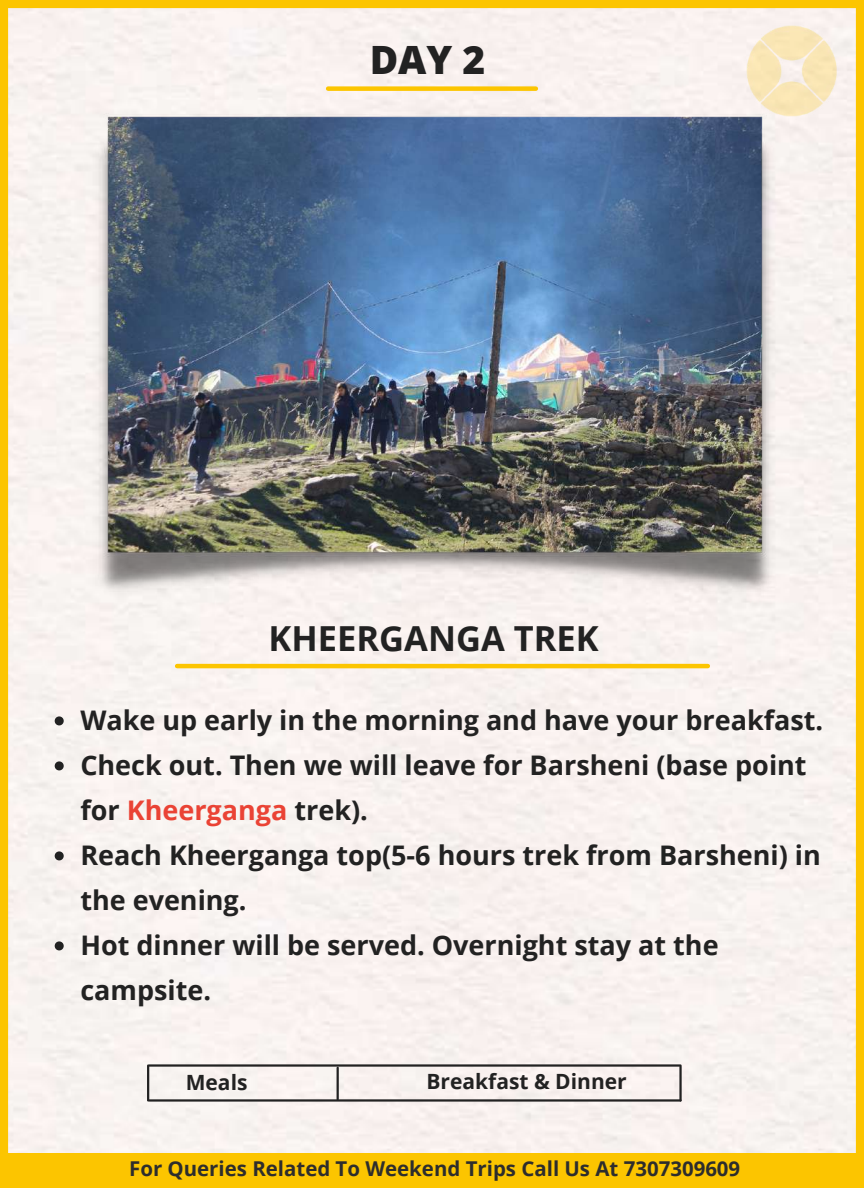
<style>
.page{position:relative;width:864px;height:1188px;background:#f9f2ef}
.page>*{position:absolute;margin:0;border:0;box-sizing:border-box;transform-origin:0 0}
.t1{font:800 39px "Open Sans";color:#222}
.t2{font:700 34.5px "Open Sans";color:#222}
.t3{font:700 27px/45px "Open Sans";color:#222}
.t4{font:700 21px "Open Sans";color:#222}
.t5{font:700 20.4px "Open Sans";color:#2d2d2d}
.s1{color:#ea4335}
</style>
<div class="page">
<div style="left:328px;top:86px;width:208px;height:5px;background:#fcc500"></div>
<hr style="left:177px;top:664px;width:531px;height:4px;background:#fcc500">
<img style="left:743px;top:23px;width:98px;height:97px">
<svg style="left:55px;top:716px;width:9px;height:9px"></svg>
<svg style="left:55px;top:761px;width:9px;height:9px"></svg>
<svg style="left:55px;top:851px;width:9px;height:9px"></svg>
<svg style="left:55px;top:941px;width:9px;height:9px"></svg>
<div style="left:0;top:1153px;width:860px;height:35px;background:#fcc500"></div>
<img style="left:93px;top:108px;width:684px;height:491px">
<hr style="left:147px;top:1066px;width:2px;height:34px;background:#222">
<hr style="left:679px;top:1067px;width:3px;height:33px;background:#222">
<hr style="left:149px;top:1064px;width:532px;height:3px;background:#222">
<hr style="left:337px;top:1068px;width:2px;height:31px;background:#222">
<hr style="left:149px;top:1099px;width:532px;height:3px;background:#222">
<h1 class="t1" style="left:370px;top:33px;width:117px">DAY 2</h1>
<p class="t2" style="left:269px;top:614px;width:332px">KHEERGANGA TREK</p>
<p class="t3" style="left:80px;top:697px;width:744px">Wake up early in the morning and have your breakfast.<br>Check out. Then we will leave for Barsheni (base point for <span class="s1">Kheerganga</span> trek).<br>Reach Kheerganga top(5-6 hours trek from Barsheni) in the evening.<br>Hot dinner will be served. Overnight stay at the campsite.</p>
<p class="t4" style="left:186px;top:1068px;width:63px">Meals</p>
<p class="t4" style="left:427px;top:1067px;width:202px">Breakfast &amp; Dinner</p>
<p class="t5" style="left:129px;top:1154px;width:613px">For Queries Related To Weekend Trips Call Us At 7307309609</p>
</div>
